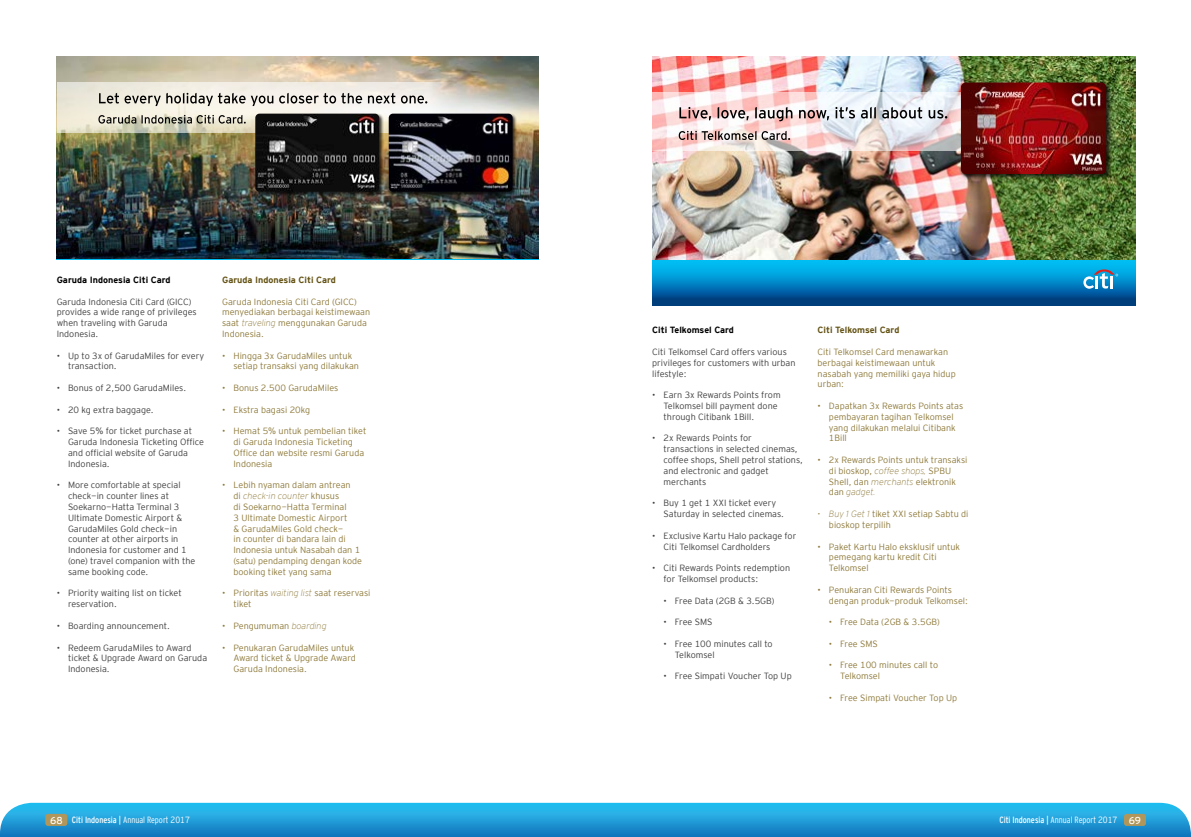
<style>
.page{position:relative;width:1191px;height:837px;background:#fff}
.page>*{position:absolute;margin:0;border:0;box-sizing:border-box;transform-origin:0 0}
.t1{font:9px/10.8px "Interstate Mono Lgt";color:#8e7a3b}
.t2{font:9px/10.8px "Interstate Mono Lgt";color:#414042}
.t3{font:9px "Interstate Cond Mono Lgt";color:#fff}
.t4{font:700 9px "Interstate Plus";color:#000}
.t5{font:700 9px "Interstate Plus";color:#645315}
.t6{font:italic 200 9px "Interstate";color:#8e7a3b}
.s1{font-family:"Arial"}
.s2{font-family:"Interstate";font-weight:200;font-style:italic}
.s3{font-family:"Interstate Mono Lgt";font-weight:400;font-style:normal}
.s4{font-family:"Interstate Mono";font-size:10px}
.s5{font-family:"Interstate Cond Mono"}
</style>
<div class="page">
<img style="left:57px;top:57px;width:481px;height:202px">
<svg style="left:57px;top:82px;width:409px;height:51px;background:#ebe7db"></svg>
<svg style="left:98px;top:115px;width:148px;height:8px"></svg>
<svg style="left:99px;top:93px;width:328px;height:13px;background:#bcb9b2"></svg>
<div style="left:255px;top:113px;width:129px;height:83px;background:#000;opacity:.75"></div>
<img style="left:255px;top:114px;width:124px;height:78px">
<div style="left:388px;top:113px;width:129px;height:83px;background:#000;opacity:.75"></div>
<img style="left:389px;top:114px;width:123px;height:78px">
<hr style="left:57px;top:259px;width:481px;height:1px;background:#00bdf2">
<img style="left:652px;top:57px;width:483px;height:203px">
<svg style="left:652px;top:92px;width:476px;height:58px"></svg>
<svg style="left:678px;top:131px;width:112px;height:9px"></svg>
<svg style="left:679px;top:107px;width:268px;height:14px"></svg>
<div style="left:959px;top:81px;width:153px;height:99px;background:#000;opacity:.75"></div>
<img style="left:961px;top:82px;width:145px;height:92px">
<div style="left:652px;top:289px;width:483px;height:16px;background:#003d7b"></div>
<div style="left:652px;top:260px;width:483px;height:38px;background:linear-gradient(to bottom,#00cfff,#01539b)"></div>
<svg style="left:1083px;top:269px;width:35px;height:19px"></svg>
<svg style="left:0;top:802px;width:1191px;height:34px;background:#26a1da"></svg>
<div style="left:45px;top:813px;width:22px;height:12px;background:#b0965a;border-radius:3px"></div>
<div style="left:1124px;top:813px;width:22px;height:12px;background:#b0965a;border-radius:3px"></div>
<p class="t4" style="left:57px;top:275px;width:115px">Garuda Indonesia Citi Card</p>
<p class="t2" style="left:57px;top:296px;width:142px">Garuda Indonesia Citi Card (GICC) provides a wide range of privileges when traveling with Garuda<br>Indonesia.</p>
<p class="t2" style="left:68px;top:350px;width:138px;text-indent:-11px">• Up to 3x of GarudaMiles for every transaction.</p>
<p class="t2" style="left:57px;top:382px;width:131px">• Bonus of 2,500 GarudaMiles.</p>
<p class="t2" style="left:57px;top:404px;width:98px">• 20 kg extra baggage.</p>
<p class="t2" style="left:68px;top:425px;width:138px;text-indent:-11px">• Save 5<span class="s1">%</span> for ticket purchase at<br>Garuda Indonesia Ticketing Office and official website of Garuda<br>Indonesia.</p>
<p class="t2" style="left:68px;top:479px;width:129px;text-indent:-11px">• More comfortable at special check-in counter lines at<br>Soekarno-Hatta Terminal 3<br>Ultimate Domestic Airport &amp;<br>GarudaMiles Gold check-in counter at other airports in<br>Indonesia for customer and 1 (one) travel companion with the same booking code.</p>
<p class="t2" style="left:68px;top:587px;width:115px;text-indent:-11px">• Priority waiting list on ticket reservation.</p>
<p class="t2" style="left:57px;top:620px;width:115px">• Boarding announcement.</p>
<p class="t2" style="left:68px;top:641px;width:141px;text-indent:-11px">• Redeem GarudaMiles to Award ticket &amp; Upgrade Award on Garuda<br>Indonesia.</p>
<p class="t5" style="left:222px;top:275px;width:115px">Garuda Indonesia Citi Card</p>
<p class="t1" style="left:222px;top:296px;width:149px">Garuda Indonesia Citi Card (GICC) menyediakan berbagai keistimewaan saat <span class="s2">traveling</span> menggunakan Garuda<br>Indonesia.</p>
<p class="t1" style="left:233px;top:350px;width:127px;text-indent:-11px">• Hingga 3x GarudaMiles untuk setiap transaksi yang dilakukan</p>
<p class="t1" style="left:222px;top:382px;width:118px">• Bonus 2.500 GarudaMiles</p>
<p class="t1" style="left:222px;top:404px;width:90px">• Ekstra bagasi 20kg</p>
<p class="t1" style="left:233px;top:425px;width:134px;text-indent:-11px">• Hemat 5<span class="s1">%</span> untuk pembelian tiket di Garuda Indonesia Ticketing<br>Office dan website resmi Garuda<br>Indonesia</p>
<p class="t1" style="left:222px;top:479px;width:130px">• Lebih nyaman dalam antrean</p>
<p class="t6" style="left:233px;top:491px;width:107px"><span class="s3">di</span> check-in counter <span class="s3">khusus</span></p>
<p class="t1" style="left:233px;top:501px;width:130px">di Soekarno-Hatta Terminal<br>3 Ultimate Domestic Airport<br>&amp; GarudaMiles Gold check-<br>in counter di bandara lain di<br>Indonesia untuk Nasabah dan 1 (satu) pendamping dengan kode booking tiket yang sama</p>
<p class="t1" style="left:233px;top:587px;width:139px;text-indent:-11px">• Prioritas <span class="s2">waiting list</span> saat reservasi tiket</p>
<p class="t1" style="left:222px;top:620px;width:106px">• Pengumuman <span class="s2">boarding</span></p>
<p class="t1" style="left:233px;top:641px;width:124px;text-indent:-11px">• Penukaran GarudaMiles untuk<br>Award ticket &amp; Upgrade Award<br>Garuda Indonesia.</p>
<p class="t4" style="left:652px;top:325px;width:83px">Citi Telkomsel Card</p>
<p class="t2" style="left:652px;top:346px;width:145px">Citi Telkomsel Card offers various privileges for customers with urban lifestyle:</p>
<p class="t2" style="left:663px;top:389px;width:119px;text-indent:-11px">• Earn 3x Rewards Points from<br>Telkomsel bill payment done through Citibank 1Bill.</p>
<p class="t2" style="left:663px;top:432px;width:141px;text-indent:-11px">• 2x Rewards Points for transactions in selected cinemas, coffee shops, Shell petrol stations, and electronic and gadget merchants</p>
<p class="t2" style="left:663px;top:497px;width:122px;text-indent:-11px">• Buy 1 get 1 XXI ticket every<br>Saturday in selected cinemas.</p>
<p class="t2" style="left:663px;top:530px;width:134px;text-indent:-11px">• Exclusive Kartu Halo package for<br>Citi Telkomsel Cardholders</p>
<p class="t2" style="left:663px;top:562px;width:128px;text-indent:-11px">• Citi Rewards Points redemption for Telkomsel products:</p>
<p class="t2" style="left:663px;top:594px;width:112px">• Free Data (2GB &amp; 3.5GB)</p>
<p class="t2" style="left:663px;top:616px;width:50px">• Free SMS</p>
<p class="t2" style="left:675px;top:638px;width:99px;text-indent:-11px">• Free 100 minutes call to<br>Telkomsel</p>
<p class="t2" style="left:663px;top:670px;width:130px">• Free Simpati Voucher Top Up</p>
<p class="t5" style="left:817px;top:325px;width:83px">Citi Telkomsel Card</p>
<p class="t1" style="left:817px;top:346px;width:140px">Citi Telkomsel Card menawarkan berbagai keistimewaan untuk nasabah yang memiliki gaya hidup urban:</p>
<p class="t1" style="left:829px;top:400px;width:136px;text-indent:-11px">• Dapatkan 3x Rewards Points atas pembayaran tagihan Telkomsel yang dilakukan melalui Citibank<br>1Bill</p>
<p class="t1" style="left:817px;top:454px;width:151px;text-align:center">• 2x Rewards Points untuk transaksi di bioskop, <span class="s2">coffee shops,</span> SPBU<br>Shell, dan <span class="s2">merchants</span> elektronik</p>
<p class="t6" style="left:829px;top:487px;width:48px"><span class="s3">dan</span> gadget.</p>
<p class="t1" style="left:829px;top:508px;width:141px;text-indent:-11px"><span class="s2">• Buy 1 Get 1</span> tiket XXI setiap Sabtu di bioskop terpilih</p>
<p class="t1" style="left:829px;top:540px;width:133px;text-indent:-11px">• Paket Kartu Halo eksklusif untuk pemegang kartu kredit Citi<br>Telkomsel</p>
<p class="t1" style="left:829px;top:584px;width:140px;text-indent:-11px">• Penukaran Citi Rewards Points dengan produk-produk Telkomsel:</p>
<p class="t1" style="left:829px;top:616px;width:112px">• Free Data (2GB &amp; 3.5GB)</p>
<p class="t1" style="left:829px;top:638px;width:50px">• Free SMS</p>
<p class="t1" style="left:840px;top:659px;width:99px;text-indent:-11px">• Free 100 minutes call to<br>Telkomsel</p>
<p class="t1" style="left:829px;top:692px;width:130px">• Free Simpati Voucher Top Up</p>
<p class="t3" style="left:50px;top:814px;width:141px"><span class="s4">68</span> <span class="s5">Citi Indonesia |</span> Annual Report 2017</p>
<p class="t3" style="left:999px;top:814px;width:143px"><span class="s5">Citi Indonesia |</span> Annual Report 2017 <span class="s4">69</span></p>
</div>
